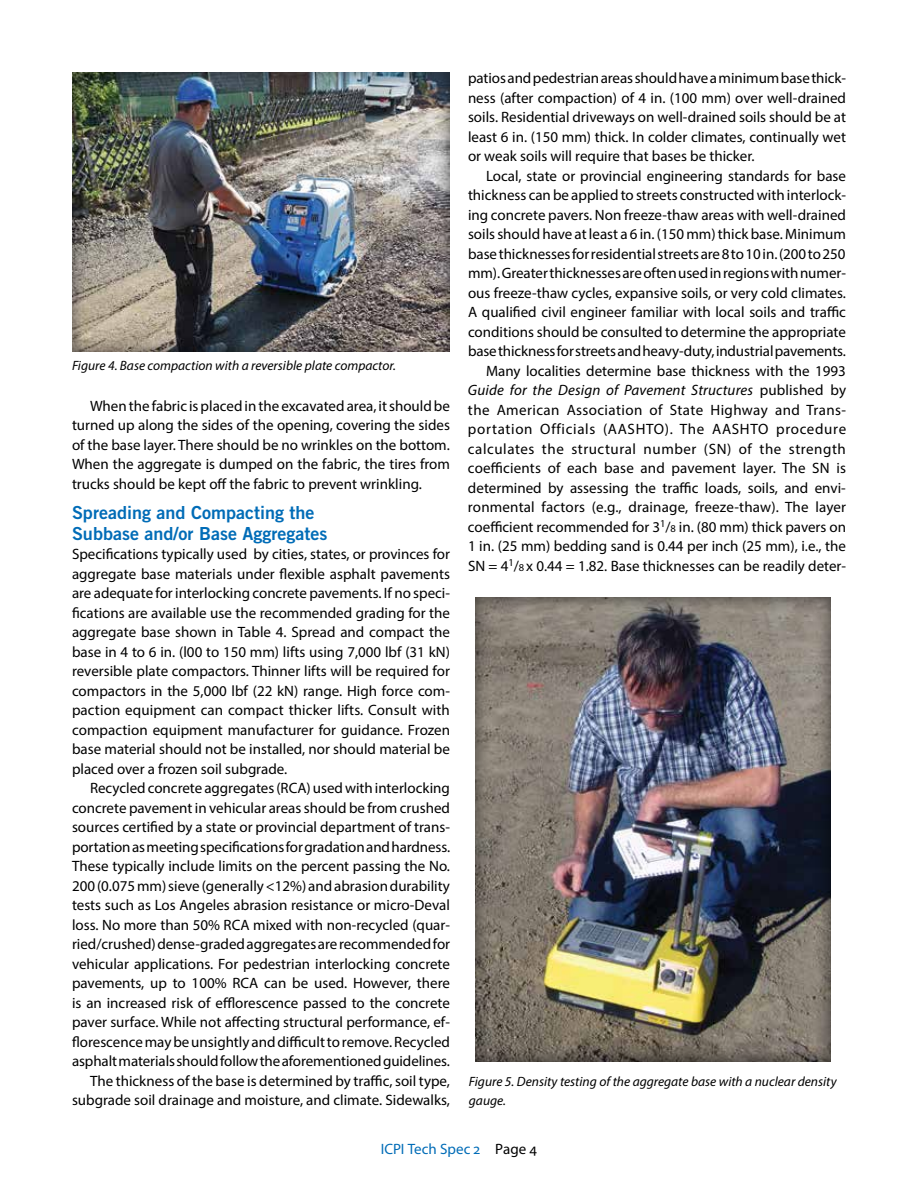
<style>
.page{position:relative;width:918px;height:1188px;background:#fff}
.page>*{position:absolute;margin:0;border:0;box-sizing:border-box;transform-origin:0 0}
.t1{font:18px/21px "Trade Gothic Bold Two";color:#006cb7}
.t2{font:15px/19.5px "Myriad Pro";color:#000;text-align:justify}
.t3{font:15px "Myriad Pro";color:#006cb7}
.t4{font:italic 13.5px/19.5px "Myriad Pro";color:#000}
.s1{font-style:italic}
.s2{font-size:10.5px}
.s3{color:#000}
</style>
<div class="page">
<div style="left:71px;top:71px;width:381px;height:281px;background:#000;opacity:.6"></div>
<div style="left:468px;top:595px;width:380px;height:467px;background:#000;opacity:.6"></div>
<p class="t4" style="left:72px;top:356px;width:326px">Figure 4. Base compaction with a reversible plate compactor.</p>
<p class="t2" style="left:72px;top:396px;width:380px;text-indent:18px">When the fabric is placed in the excavated area, it should be turned up along the sides of the opening, covering the sides of the base layer. There should be no wrinkles on the bottom.<br>When the aggregate is dumped on the fabric, the tires from trucks should be kept off the fabric to prevent wrinkling.</p>
<p class="t1" style="left:72px;top:502px;width:257px">Spreading and Compacting the<br>Subbase and/or Base Aggregates</p>
<p class="t2" style="left:72px;top:544px;width:380px">Specifications typically used by cities, states, or provinces for aggregate base materials under flexible asphalt pavements are adequate for interlocking concrete pavements. If no speci&shy;fications are available use the recommended grading for the aggregate base shown in Table 4. Spread and compact the base in 4 to 6 in. (l00 to 150 mm) lifts using 7,000 lbf (31 kN) reversible plate compactors. Thinner lifts will be required for compactors in the 5,000 lbf (22 kN) range. High force com&shy;paction equipment can compact thicker lifts. Consult with compaction equipment manufacturer for guidance. Frozen base material should not be installed, nor should material be placed over a frozen soil subgrade.</p>
<p class="t2" style="left:72px;top:778px;width:380px;text-align:right">Recycled concrete aggregates (RCA) used with interlocking concrete pavement in vehicular areas should be from crushed sources certified by a state or provincial department of trans&shy;portation as meeting specifications for gradation and hardness.<br>These typically include limits on the percent passing the No.<br>200 (0.075 mm) sieve (generally &lt;12%) and abrasion durability tests such as Los Angeles abrasion resistance or micro-Deval loss. No more than 50% RCA mixed with non-recycled (quar&shy;ried/crushed) dense-graded aggregates are recommended for vehicular applications. For pedestrian interlocking concrete pavements, up to 100% RCA can be used. However, there is an increased risk of efflorescence passed to the concrete paver surface. While not affecting structural performance, ef&shy;florescence may be unsightly and difficult to remove. Recycled asphalt materials should follow the aforementioned guidelines.<br>The thickness of the base is determined by traffic, soil type, subgrade soil drainage and moisture, and climate. Sidewalks,</p>
<p class="t2" style="left:468px;top:68px;width:380px">patios and pedestrian areas should have a minimum base thick&shy;ness (after compaction) of 4 in. (100 mm) over well-drained soils. Residential driveways on well-drained soils should be at least 6 in. (150 mm) thick. In colder climates, continually wet or weak soils will require that bases be thicker.</p>
<p class="t2" style="left:468px;top:166px;width:380px;text-align:right">Local, state or provincial engineering standards for base thickness can be applied to streets constructed with interlock&shy;ing concrete pavers. Non freeze-thaw areas with well-drained soils should have at least a 6 in. (150 mm) thick base. Minimum base thicknesses for residential streets are 8 to 10 in. (200 to 250 mm). Greater thicknesses are often used in regions with numer&shy;ous freeze-thaw cycles, expansive soils, or very cold climates.<br>A qualified civil engineer familiar with local soils and traffic conditions should be consulted to determine the appropriate base thickness for streets and heavy-duty, industrial pavements.<br>Many localities determine base thickness with the 1993<br><span class="s1">Guide for the Design of Pavement Structures</span> published by the American Association of State Highway and Trans&shy;portation Officials (AASHTO). The AASHTO procedure calculates the structural number (SN) of the strength coefficients of each base and pavement layer. The SN is determined by assessing the traffic loads, soils, and envi&shy;ronmental factors (e.g., drainage, freeze-thaw). The layer coefficient recommended for 3<sup>1</sup>/<span class="s2">8</span> in. (80 mm) thick pavers on 1 in. (25 mm) bedding sand is 0.44 per inch (25 mm), i.e., the SN = 4<sup>1</sup>/<span class="s2">8</span> x 0.44 = 1.82. Base thicknesses can be readily deter-</p>
<p class="t4" style="left:469px;top:1071px;width:369px">Figure 5. Density testing of the aggregate base with a nuclear density gauge.</p>
<p class="t3" style="left:381px;top:1139px;width:158px">ICPI Tech Spec 2 <span class="s3">Page 4</span></p>
</div>
